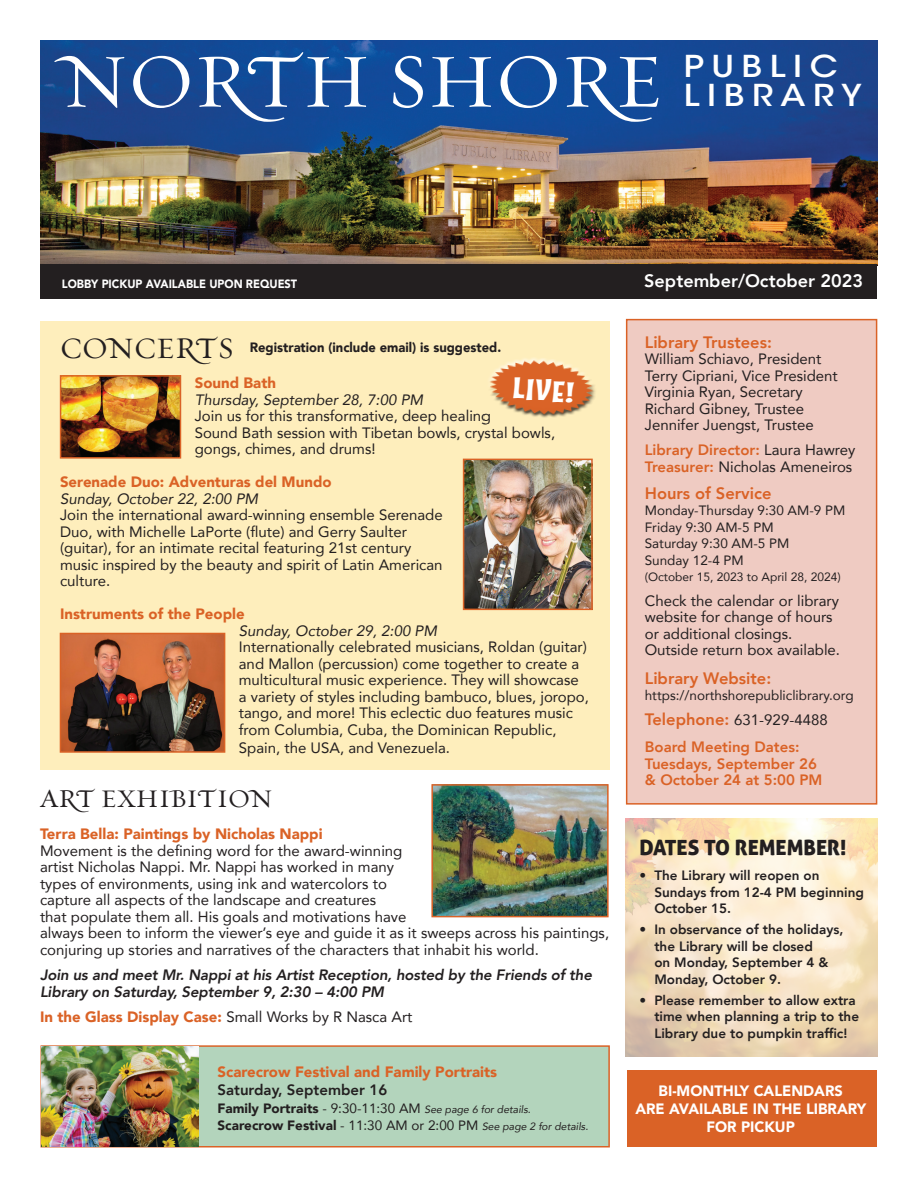
<style>
.page{position:relative;width:918px;height:1188px;background:#fff}
.page>*{position:absolute;margin:0;border:0;box-sizing:border-box;transform-origin:0 0}
.t1{font:76.5px "Natura Swashes";color:#fff}
.t2{font:500 30px/28.5px "ITC Avant Garde Std";letter-spacing:.22em;color:#fff;scale:1.15 1}
.t3{font:30px "Natura Swashes";color:#231f20}
.t4{font:700 28.95px "Catseye";color:#fff;scale:1.06 1}
.t5{font:25.65px "Natura Swashes";color:#231f20}
.t6{font:21px "Aller Display";color:#231f20}
.t7{font:800 18px "Avenir";color:#fff}
.t8{font:800 16.5px "Avenir";color:#da6226}
.t9{font:15px/16.5px "Avenir";color:#231f20}
.t10{font:900 15px "Avenir";color:#da6226}
.t11{font:italic 800 15px/16.5px "Avenir";letter-spacing:-.01em;color:#231f20}
.t12{font:800 15px/27px "Avenir";color:#da6226}
.t13{font:italic 15px "Avenir";color:#231f20}
.t14{font:900 15px/18px "Avenir";color:#fff;text-align:center}
.t15{font:800 15px "Avenir";color:#231f20}
.t16{font:800 13.5px/16.5px "Avenir";color:#231f20}
.t17{font:13.5px/16.5px "Avenir";color:#231f20}
.t18{font:900 13.5px "Avenir";color:#231f20;scale:.96 1}
.t19{font:900 12px "Avenir";color:#fff;scale:.92 1}
.t20{font:12px "Avenir";color:#231f20}
.t21{font:italic 10.5px/16.5px "Avenir";color:#231f20}
.s1{font-weight:400;color:#231f20}
.s2{font-weight:900;font-style:normal;font-size:13.5px}
.s3{font-style:normal;font-size:13.5px}
.s4{font-weight:800;color:#da6226}
.s5{font-size:16.5px}
</style>
<div class="page">
<img style="left:40px;top:40px;width:837px;height:225px">
<div style="left:40px;top:265px;width:838px;height:34px;background:#231f20"></div>
<div style="left:40px;top:321px;width:569px;height:449px;background:#feeebc"></div>
<div style="left:40px;top:1045px;width:570px;height:103px;background:#b3d4bc;border:2px solid #da6226"></div>
<img style="left:489px;top:358px;width:106px;height:60px">
<img style="left:63px;top:378px;width:115px;height:78px">
<div style="left:60px;top:375px;width:121px;height:84px;border:2px solid #da6226"></div>
<img style="left:63px;top:636px;width:159px;height:114px">
<div style="left:60px;top:633px;width:165px;height:120px;border:2px solid #da6226"></div>
<img style="left:466px;top:462px;width:124px;height:145px">
<div style="left:463px;top:459px;width:130px;height:151px;border:2px solid #da6226"></div>
<img style="left:434px;top:787px;width:172px;height:127px">
<div style="left:431px;top:784px;width:178px;height:133px;border:2px solid #da6226"></div>
<img style="left:42px;top:1047px;width:156px;height:99px">
<div style="left:626px;top:319px;width:251px;height:486px;background:#efcbc2;border:2px solid #da6226"></div>
<div style="left:627px;top:1071px;width:250px;height:76px;background:#da6226"></div>
<img style="left:626px;top:818px;width:251px;height:238px">
<h1 class="t1" style="left:62px;top:36px;width:603px">NORTH SHORE</h1>
<h2 class="t2" style="left:684px;top:52px;width:157px">PUBLIC<br>LIBRARY</h2>
<p class="t19" style="left:62px;top:273px;width:257px">LOBBY PICKUP AVAILABLE UPON REQUEST</p>
<p class="t7" style="left:644px;top:267px;width:220px">September/October 2023</p>
<h2 class="t3" style="left:60px;top:330px;width:175px">CONCERTS</h2>
<p class="t18" style="left:250px;top:336px;width:264px">Registration (include email) is suggested.</p>
<p class="t10" style="left:195px;top:370px;width:83px">Sound Bath</p>
<p class="t13" style="left:195px;top:390px;width:230px">Thursday, September 28, 7:00 PM</p>
<p class="t9" style="left:195px;top:407px;width:362px">Join us for this transformative, deep healing<br>Sound Bath session with Tibetan bowls, crystal bowls, gongs, chimes, and drums!</p>
<p class="t10" style="left:60px;top:469px;width:273px">Serenade Duo: Adventuras del Mundo</p>
<p class="t13" style="left:60px;top:489px;width:200px">Sunday, October 22, 2:00 PM</p>
<p class="t9" style="left:60px;top:506px;width:384px">Join the international award-winning ensemble Serenade Duo, with Michelle LaPorte (flute) and Gerry Saulter (guitar), for an intimate recital featuring 21st century music inspired by the beauty and spirit of Latin American culture.</p>
<p class="t10" style="left:60px;top:601px;width:186px">Instruments of the People</p>
<p class="t13" style="left:239px;top:621px;width:200px">Sunday, October 29, 2:00 PM</p>
<p class="t9" style="left:239px;top:638px;width:352px">Internationally celebrated musicians, Roldan (guitar) and Mallon (percussion) come together to create a multicultural music experience. They will showcase a variety of styles including bambuco, blues, joropo, tango, and more! This eclectic duo features music from Columbia, Cuba, the Dominican Republic,</p>
<p class="t9" style="left:239px;top:739px;width:213px">Spain, the USA, and Venezuela.</p>
<h3 class="t4" style="left:513px;top:369px;width:61px;rotate:5deg">LIVE!</h3>
<h3 class="t5" style="left:40px;top:783px;width:234px">ART EXHIBITION</h3>
<p class="t10" style="left:40px;top:821px;width:284px">Terra Bella: Paintings by Nicholas Nappi</p>
<p class="t9" style="left:40px;top:842px;width:571px">Movement is the defining word for the award-winning<br>artist Nicholas Nappi. Mr. Nappi has worked in many<br>types of environments, using ink and watercolors to<br>capture all aspects of the landscape and creatures<br>that populate them all. His goals and motivations have<br>always been to inform the viewer’s eye and guide it as it sweeps across his paintings, conjuring up stories and narratives of the characters that inhabit his world.</p>
<p class="t11" style="left:40px;top:967px;width:554px">Join us and meet Mr. Nappi at his Artist Reception, hosted by the Friends of the<br>Library on Saturday, September 9, 2:30 – 4:00 PM</p>
<p class="t10" style="left:40px;top:1004px;width:374px">In the Glass Display Case: <span class="s1">Small Works by R Nasca Art</span></p>
<p class="t10" style="left:218px;top:1059px;width:281px">Scarecrow Festival and Family Portraits</p>
<p class="t15" style="left:218px;top:1079px;width:171px">Saturday, September 16</p>
<p class="t21" style="left:218px;top:1102px;width:372px"><span class="s2">Family Portraits</span> <span class="s3">- 9:30-11:30 AM</span> See page 6 for details.<br><span class="s2">Scarecrow Festival</span> <span class="s3">- 11:30 AM or 2:00 PM</span> See page 2 for details.</p>
<p class="t8" style="left:645px;top:329px;width:129px">Library Trustees:</p>
<p class="t9" style="left:645px;top:350px;width:195px">William Schiavo, President<br>Terry Cipriani, Vice President<br>Virginia Ryan, Secretary<br>Richard Gibney, Trustee<br>Jennifer Juengst, Trustee</p>
<p class="t9" style="left:645px;top:441px;width:212px"><span class="s4">Library Director:</span> Laura Hawrey<br><span class="s4">Treasurer:</span> Nicholas Ameneiros</p>
<p class="t8" style="left:645px;top:480px;width:128px">Hours of Service</p>
<p class="t17" style="left:645px;top:502px;width:202px">Monday-Thursday 9:30 AM-9 PM<br>Friday 9:30 AM-5 PM<br>Saturday 9:30 AM-5 PM<br>Sunday 12-4 PM</p>
<p class="t20" style="left:645px;top:567px;width:197px">(October 15, 2023 to April 28, 2024)</p>
<p class="t9" style="left:645px;top:592px;width:197px">Check the calendar or library website for change of hours or additional closings.<br>Outside return box available.</p>
<p class="t8" style="left:645px;top:665px;width:128px">Library Website:</p>
<p class="t17" style="left:645px;top:686px;width:210px">https://northshorepubliclibrary.org</p>
<p class="t12" style="left:645px;top:707px;width:184px"><span class="s5">Telephone:</span> <span class="s1">631-929-4488<br></span>Board Meeting Dates:</p>
<p class="t12" style="left:645px;top:755px;width:179px;line-height:16.5px">Tuesdays, September 26 &amp; October 24 at 5:00 PM</p>
<h3 class="t6" style="left:639px;top:834px;width:209px">DATES TO REMEMBER!</h3>
<p class="t16" style="left:654px;top:867px;width:211px;text-indent:-15px">• The Library will reopen on<br>Sundays from 12-4 PM beginning<br>October 15.</p>
<p class="t16" style="left:654px;top:921px;width:190px;text-indent:-15px">• In observance of the holidays, the Library will be closed<br>on Monday, September 4 &amp;<br>Monday, October 9.</p>
<p class="t16" style="left:654px;top:992px;width:206px;text-indent:-15px">• Please remember to allow extra time when planning a trip to the<br>Library due to pumpkin traffic!</p>
<p class="t14" style="left:635px;top:1081px;width:232px">BI-MONTHLY CALENDARS<br>ARE AVAILABLE IN THE LIBRARY<br>FOR PICKUP</p>
</div>
